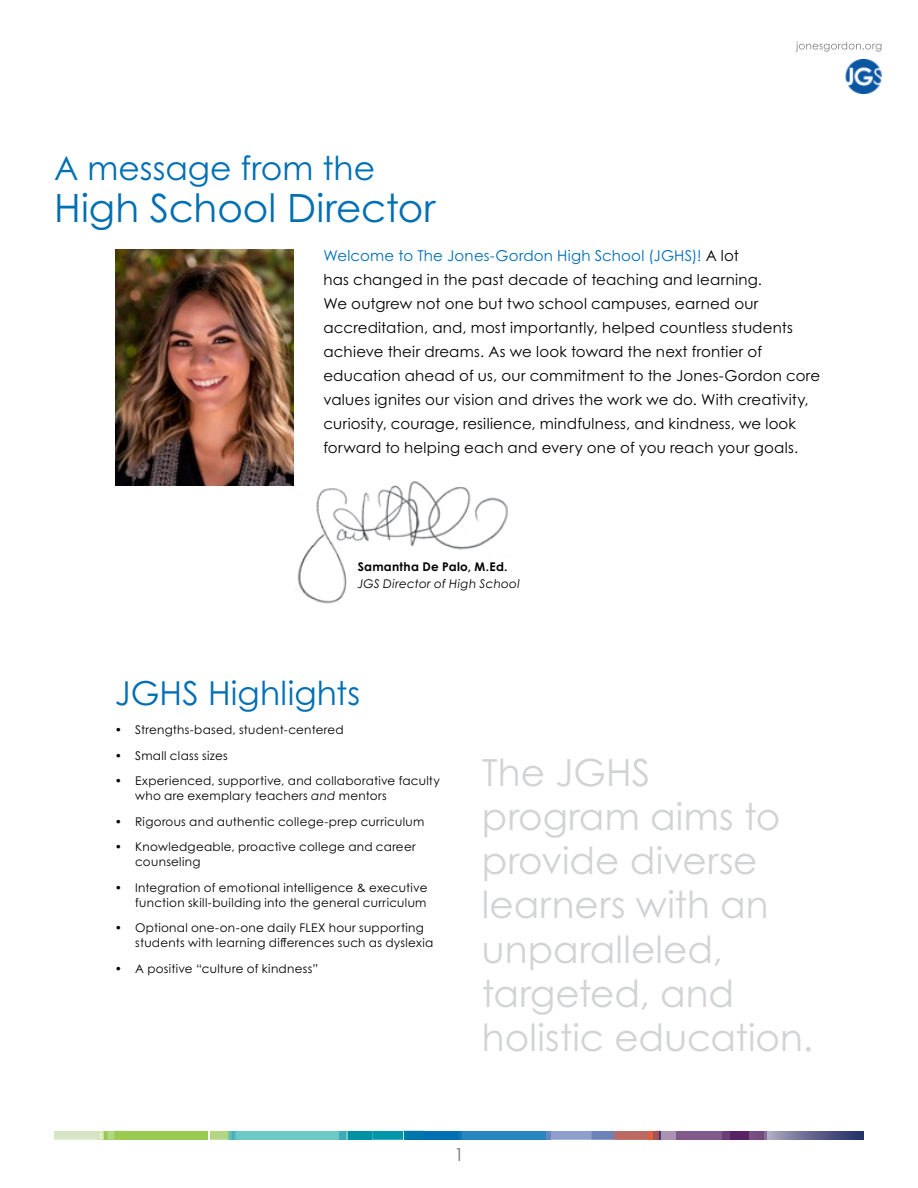
<style>
.page{position:relative;width:918px;height:1188px;background:#fff}
.page>*{position:absolute;margin:0;border:0;box-sizing:border-box;transform-origin:0 0}
.t1{font:39px "Century Gothic Pro";color:#006fb4}
.t2{font:37.5px/44.2px "Century Gothic Pro";color:#d1d3d4}
.t3{font:33px "Century Gothic Pro";color:#006fb4}
.t4{font:18px "Century Gothic Pro";color:#77787b}
.t5{font:15px/24px "Century Gothic Pro";letter-spacing:.01em;color:#000}
.t6{font:12px/15px "Century Gothic Pro";letter-spacing:.02em;color:#000}
.t7{font:italic 12px "Century Gothic Pro";letter-spacing:.02em;color:#000}
.t8{font:700 12px "Century Gothic Pro";letter-spacing:.025em;color:#000}
.s1{color:#006fb4}
.s2{font-style:italic}
</style>
<div class="page">
<svg style="left:796px;top:42px;width:85px;height:10px"></svg>
<img style="left:845px;top:59px;width:37px;height:35px">
<div style="left:445px;top:1131px;width:106px;height:9px;background:#2785bf"></div>
<div style="left:228px;top:1131px;width:144px;height:9px;background:#6bc9c7"></div>
<div style="left:98px;top:1131px;width:110px;height:9px;background:#98cb4f"></div>
<svg style="left:372px;top:1131px;width:32px;height:9px"></svg>
<div style="left:404px;top:1131px;width:20px;height:9px;background:#007e9e"></div>
<div style="left:339px;top:1131px;width:7px;height:9px;background:#40abb6"></div>
<div style="left:349px;top:1131px;width:23px;height:9px;background:#0092a3"></div>
<div style="left:658px;top:1131px;width:74px;height:9px;background:#ab91b2"></div>
<svg style="left:767px;top:1131px;width:97px;height:9px"></svg>
<svg style="left:729px;top:1131px;width:38px;height:9px"></svg>
<svg style="left:737px;top:1131px;width:27px;height:9px"></svg>
<svg style="left:676px;top:1131px;width:53px;height:9px"></svg>
<svg style="left:54px;top:1131px;width:61px;height:9px"></svg>
<svg style="left:210px;top:1131px;width:25px;height:9px"></svg>
<div style="left:407px;top:1131px;width:55px;height:9px;background:#006fb4"></div>
<svg style="left:546px;top:1131px;width:115px;height:9px"></svg>
<img style="left:116px;top:249px;width:177px;height:237px">
<img style="left:297px;top:481px;width:211px;height:123px">
<h3 class="t3" style="left:54px;top:148px;width:323px">A message from the</h3>
<h1 class="t1" style="left:54px;top:184px;width:383px">High School Director</h1>
<p class="t5" style="left:323px;top:243px;width:498px"><span class="s1">Welcome to The Jones-Gordon High School (JGHS)!</span> A lot<br>has changed in the past decade of teaching and learning.<br>We outgrew not one but two school campuses, earned our accreditation, and, most importantly, helped countless students achieve their dreams. As we look toward the next frontier of education ahead of us, our commitment to the Jones-Gordon core values ignites our vision and drives the work we do. With creativity, curiosity, courage, resilience, mindfulness, and kindness, we look forward to helping each and every one of you reach your goals.</p>
<p class="t8" style="left:358px;top:559px;width:151px">Samantha De Palo, M.Ed.</p>
<p class="t7" style="left:358px;top:576px;width:164px">JGS Director of High School</p>
<h3 class="t3" style="left:115px;top:673px;width:247px">JGHS Highlights</h3>
<p class="t6" style="left:115px;top:722px;width:230px">• Strengths-based, student-centered</p>
<p class="t6" style="left:115px;top:748px;width:114px">• Small class sizes</p>
<p class="t6" style="left:135px;top:773px;width:306px;text-indent:-20px">• Experienced, supportive, and collaborative faculty who are exemplary teachers <span class="s2">and</span> mentors</p>
<p class="t6" style="left:115px;top:814px;width:311px">• Rigorous and authentic college-prep curriculum</p>
<p class="t6" style="left:135px;top:839px;width:282px;text-indent:-20px">• Knowledgeable, proactive college and career counseling</p>
<p class="t6" style="left:115px;top:880px;width:314px;text-align:right">• Integration of emotional intelligence &amp; executive function skill-building into the general curriculum</p>
<p class="t6" style="left:135px;top:920px;width:300px;text-indent:-20px">• Optional one-on-one daily FLEX hour supporting students with learning differences such as dyslexia</p>
<p class="t6" style="left:115px;top:961px;width:205px">• A positive “culture of kindness”</p>
<h2 class="t2" style="left:482px;top:750px;width:333px">The JGHS program aims to provide diverse learners with an unparalleled, targeted, and holistic education.</h2>
<p class="t4" style="left:454px;top:1143px;width:11px">1</p>
</div>
